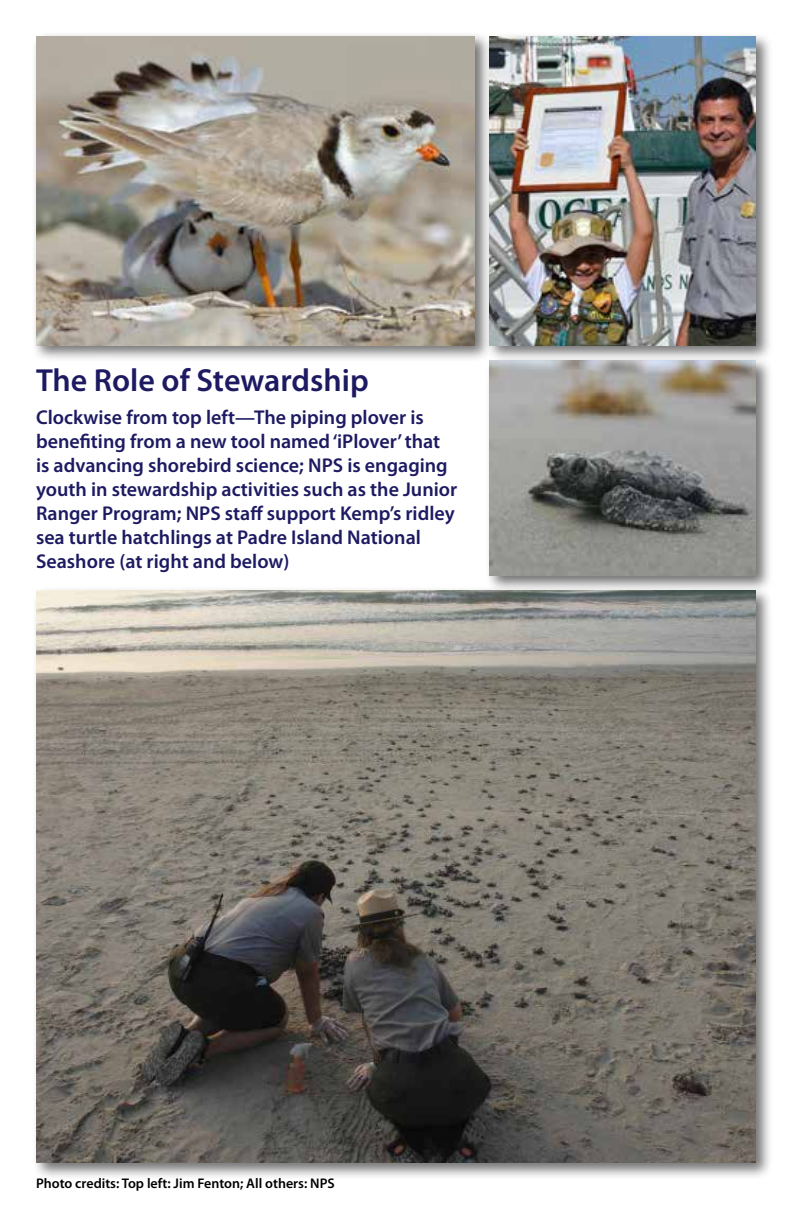
<style>
.page{position:relative;width:792px;height:1224px;background:#fff}
.page>*{position:absolute;margin:0;border:0;box-sizing:border-box;transform-origin:0 0}
.Heading_1{font:600 32px "Myriad Pro";color:#1d1a62}
.photo_captions{font:600 20px/24px "Myriad Pro";color:#1d1a62}
.credits{font:600 14px "Myriad Pro";color:#000}
</style>
<div class="page">
<div style="left:32px;top:586px;width:741px;height:594px;background:#000;opacity:.56"></div>
<img style="left:36px;top:591px;width:720px;height:572px">
<div style="left:32px;top:32px;width:460px;height:331px;background:#000;opacity:.56"></div>
<img style="left:36px;top:36px;width:439px;height:309px">
<div style="left:485px;top:356px;width:288px;height:237px;background:#000;opacity:.56"></div>
<img style="left:490px;top:363px;width:266px;height:213px">
<div style="left:485px;top:32px;width:288px;height:331px;background:#000;opacity:.56"></div>
<img style="left:490px;top:36px;width:266px;height:309px">
<p class="Heading_1" style="left:36px;top:360px;width:334px">The Role of Stewardship</p>
<p class="photo_captions" style="left:36px;top:405px;width:423px">Clockwise from top left—The piping plover is benefiting from a new tool named ‘iPlover’ that is advancing shorebird science; NPS is engaging youth in stewardship activities such as the Junior Ranger Program; NPS staff support Kemp’s ridley sea turtle hatchlings at Padre Island National Seashore (at right and below)</p>
<p class="credits" style="left:36px;top:1174px;width:300px">Photo credits: Top left: Jim Fenton; All others: NPS</p>
</div>
